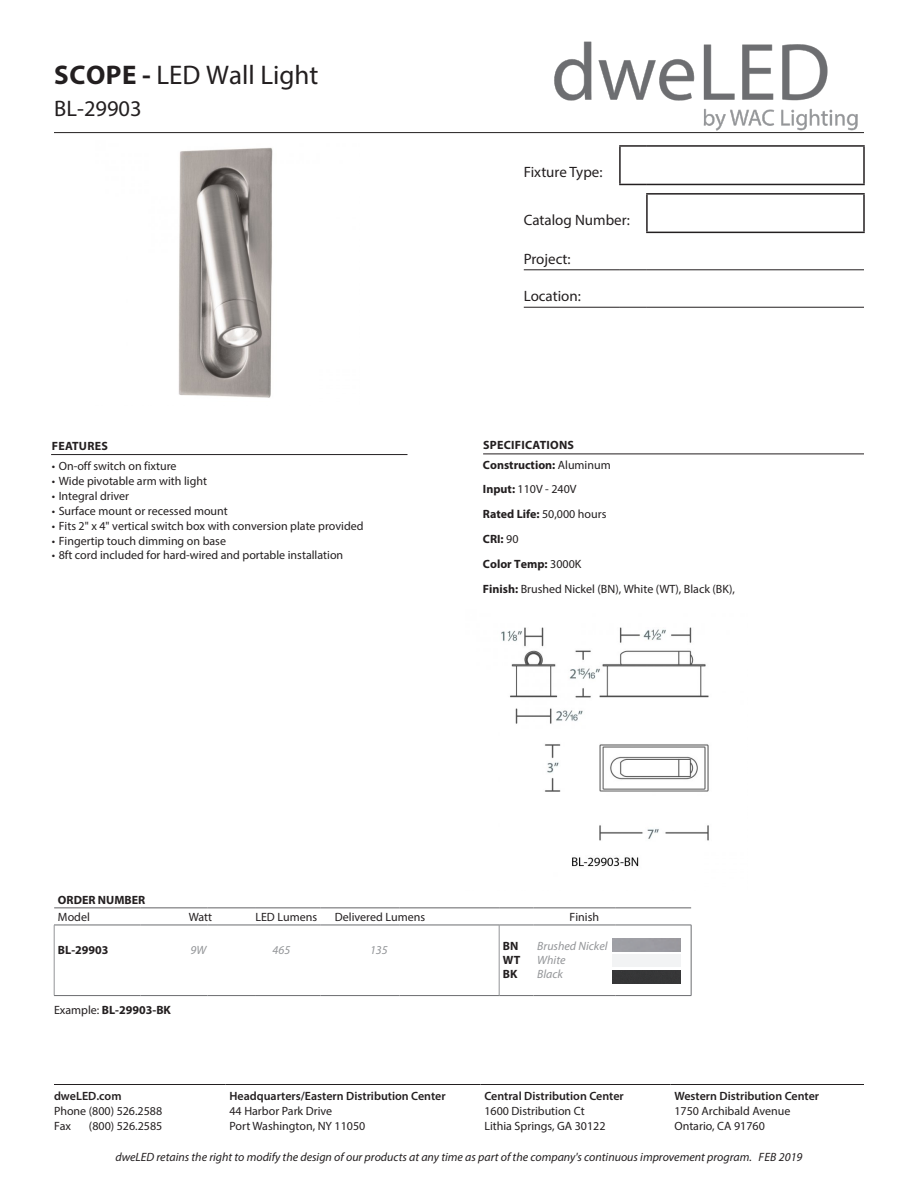
<style>
.page{position:relative;width:918px;height:1188px;background:#fff}
.page>*{position:absolute;margin:0;border:0;box-sizing:border-box;transform-origin:0 0}
.t1{font:27px "Myriad Pro";color:#231f20}
.t2{font:22.5px "Myriad Pro";color:#231f20}
.t3{font:15px "Myriad Pro";color:#231f20}
.t4{font:12px/24.8px "Myriad Pro";color:#231f20}
.t5{font:italic 12px "Myriad Pro";color:#231f20}
.t6{font:600 12px "Myriad Pro";color:#231f20}
.t7{font:700 12px "Myriad Pro";color:#231f20}
.t8{font:italic 12px "Myriad Pro";color:#939598}
.t9{font:700 12px "Myriad Pro";letter-spacing:.02em;color:#231f20}
.s1{font-weight:700}
.s2{font-weight:400}
</style>
<div class="page">
<hr style="left:54px;top:132px;width:810px;height:1px;background:#231f20">
<hr style="left:524px;top:270px;width:96px;height:1px;background:#231f20">
<svg style="left:620px;top:270px;width:27px;height:1px"></svg>
<hr style="left:647px;top:270px;width:217px;height:1px;background:#231f20">
<hr style="left:524px;top:307px;width:96px;height:1px;background:#231f20">
<svg style="left:620px;top:307px;width:27px;height:1px"></svg>
<hr style="left:647px;top:307px;width:217px;height:1px;background:#231f20">
<hr style="left:646px;top:193px;width:219px;height:2px;background:#231f20">
<hr style="left:646px;top:195px;width:2px;height:37px;background:#231f20">
<hr style="left:863px;top:195px;width:2px;height:37px;background:#231f20">
<hr style="left:646px;top:232px;width:219px;height:1px;background:#231f20">
<hr style="left:619px;top:147px;width:2px;height:37px;background:#231f20">
<hr style="left:863px;top:147px;width:2px;height:37px;background:#231f20">
<svg style="left:619px;top:184px;width:28px;height:1px"></svg>
<hr style="left:647px;top:184px;width:218px;height:1px;background:#231f20">
<hr style="left:54px;top:1084px;width:172px;height:1px;background:#231f20">
<hr style="left:226px;top:1084px;width:255px;height:1px;background:#231f20">
<hr style="left:481px;top:1084px;width:190px;height:1px;background:#231f20">
<hr style="left:671px;top:1084px;width:193px;height:1px;background:#231f20">
<img style="left:542px;top:41px;width:323px;height:110px">
<hr style="left:51px;top:454px;width:357px;height:1px;background:#231f20">
<hr style="left:483px;top:454px;width:381px;height:1px;background:#231f20">
<svg style="left:498px;top:926px;width:193px;height:69px"></svg>
<hr style="left:256px;top:925px;width:64px;height:1px;background:#6c6d70">
<hr style="left:320px;top:925px;width:80px;height:1px;background:#6c6d70">
<hr style="left:400px;top:925px;width:99px;height:1px;background:#6c6d70">
<hr style="left:499px;top:925px;width:35px;height:1px;background:#6c6d70">
<hr style="left:534px;top:925px;width:82px;height:1px;background:#6c6d70">
<hr style="left:616px;top:925px;width:75px;height:1px;background:#6c6d70">
<hr style="left:691px;top:925px;width:1px;height:70px;background:#6c6d70">
<hr style="left:499px;top:995px;width:35px;height:1px;background:#6c6d70">
<hr style="left:534px;top:995px;width:82px;height:1px;background:#6c6d70">
<hr style="left:616px;top:995px;width:75px;height:1px;background:#6c6d70">
<hr style="left:256px;top:995px;width:64px;height:1px;background:#6c6d70">
<hr style="left:320px;top:995px;width:80px;height:1px;background:#6c6d70">
<hr style="left:400px;top:995px;width:99px;height:1px;background:#6c6d70">
<hr style="left:499px;top:925px;width:1px;height:70px;background:#939598">
<hr style="left:207px;top:925px;width:49px;height:1px;background:#6c6d70">
<hr style="left:207px;top:995px;width:49px;height:1px;background:#6c6d70">
<hr style="left:54px;top:925px;width:86px;height:1px;background:#6c6d70">
<hr style="left:140px;top:925px;width:67px;height:1px;background:#6c6d70">
<hr style="left:54px;top:995px;width:86px;height:1px;background:#6c6d70">
<hr style="left:140px;top:995px;width:67px;height:1px;background:#6c6d70">
<hr style="left:54px;top:925px;width:1px;height:70px;background:#939598">
<hr style="left:54px;top:908px;width:86px;height:1px;background:#636366">
<hr style="left:140px;top:908px;width:67px;height:1px;background:#636366">
<hr style="left:207px;top:908px;width:49px;height:1px;background:#636366">
<hr style="left:256px;top:908px;width:64px;height:1px;background:#636366">
<hr style="left:320px;top:908px;width:80px;height:1px;background:#636366">
<hr style="left:400px;top:908px;width:99px;height:1px;background:#636366">
<hr style="left:499px;top:908px;width:35px;height:1px;background:#636366">
<hr style="left:534px;top:908px;width:82px;height:1px;background:#636366">
<hr style="left:616px;top:908px;width:75px;height:1px;background:#636366">
<div style="left:612px;top:970px;width:68px;height:13px;background:#363637"></div>
<div style="left:612px;top:955px;width:68px;height:12px;background:#f2f3f4"></div>
<img style="left:680px;top:970px;width:1px;height:13px">
<img style="left:178px;top:147px;width:95px;height:251px">
<img style="left:501px;top:627px;width:208px;height:240px">
<img style="left:612px;top:939px;width:68px;height:13px">
<p class="t1" style="left:54px;top:59px;width:266px"><span class="s1">SCOPE -</span> LED Wall Light</p>
<p class="t2" style="left:54px;top:95px;width:89px">BL-29903</p>
<p class="t9" style="left:52px;top:438px;width:58px">FEATURES</p>
<p class="t4" style="left:52px;top:454px;width:126px">• On-off switch on fixture</p>
<p class="t4" style="left:52px;top:469px;width:157px">• Wide pivotable arm with light</p>
<p class="t4" style="left:52px;top:483px;width:79px">• Integral driver</p>
<p class="t4" style="left:52px;top:499px;width:177px">• Surface mount or recessed mount</p>
<p class="t4" style="left:52px;top:514px;width:313px">• Fits 2" x 4" vertical switch box with conversion plate provided</p>
<p class="t4" style="left:52px;top:528px;width:176px">• Fingertip touch dimming on base</p>
<p class="t4" style="left:52px;top:543px;width:293px">• 8ft cord included for hard-wired and portable installation</p>
<p class="t3" style="left:524px;top:163px;width:80px">Fixture Type:</p>
<p class="t3" style="left:524px;top:211px;width:108px">Catalog Number:</p>
<p class="t3" style="left:524px;top:250px;width:48px">Project:</p>
<p class="t3" style="left:524px;top:287px;width:59px">Location:</p>
<p class="t9" style="left:483px;top:438px;width:92px">SPECIFICATIONS</p>
<p class="t4" style="left:483px;top:452px;width:253px"><span class="s1">Construction:</span> Aluminum<br><span class="s1">Input:</span> 110V - 240V<br><span class="s1">Rated Life:</span> 50,000 hours<br><span class="s1">CRI:</span> 90<br><span class="s1">Color Temp:</span> 3000K<br><span class="s1">Finish:</span> Brushed Nickel (BN), White (WT), Black (BK),</p>
<p class="t7" style="left:58px;top:892px;width:89px">ORDER NUMBER</p>
<p class="t4" style="left:58px;top:904px;width:33px">Model</p>
<p class="t4" style="left:189px;top:904px;width:25px">Watt</p>
<p class="t4" style="left:255px;top:904px;width:63px">LED Lumens</p>
<p class="t4" style="left:335px;top:904px;width:92px">Delivered Lumens</p>
<p class="t4" style="left:570px;top:904px;width:31px">Finish</p>
<p class="t7" style="left:58px;top:942px;width:52px">BL-29903</p>
<p class="t8" style="left:191px;top:943px;width:17px">9W</p>
<p class="t8" style="left:273px;top:942px;width:19px">465</p>
<p class="t8" style="left:370px;top:942px;width:19px">135</p>
<p class="t8" style="left:537px;top:938px;width:72px">Brushed Nickel</p>
<p class="t8" style="left:537px;top:953px;width:30px">White</p>
<p class="t8" style="left:537px;top:967px;width:27px">Black</p>
<p class="t7" style="left:503px;top:938px;width:17px">BN</p>
<p class="t7" style="left:503px;top:952px;width:19px">WT</p>
<p class="t7" style="left:503px;top:966px;width:16px">BK</p>
<p class="t7" style="left:54px;top:1003px;width:118px"><span class="s2">Example:</span> BL-29903-BK</p>
<p class="t6" style="left:54px;top:1088px;width:69px">dweLED.com</p>
<p class="t4" style="left:54px;top:1103px;width:110px;line-height:15.1px">Phone (800) 526.2588<br>Fax</p>
<p class="t6" style="left:674px;top:1089px;width:146px">Western Distribution Center</p>
<p class="t4" style="left:674px;top:1104px;width:117px;line-height:15px">1750 Archibald Avenue<br>Ontario, CA 91760</p>
<p class="t5" style="left:116px;top:1149px;width:688px">dweLED retains the right to modify the design of our products at any time as part of the company's continuous improvement program. Feb 2019</p>
<p class="t6" style="left:230px;top:1089px;width:218px">Headquarters/Eastern Distribution Center</p>
<p class="t4" style="left:230px;top:1104px;width:137px;line-height:15px">44 Harbor Park Drive<br>Port Washington, NY 11050</p>
<p class="t6" style="left:484px;top:1089px;width:141px">Central Distribution Center</p>
<p class="t4" style="left:484px;top:1104px;width:123px;line-height:15px">1600 Distribution Ct<br>Lithia Springs, GA 30122</p>
<p class="t4" style="left:89px;top:1113px;width:75px">(800) 526.2585</p>
</div>
